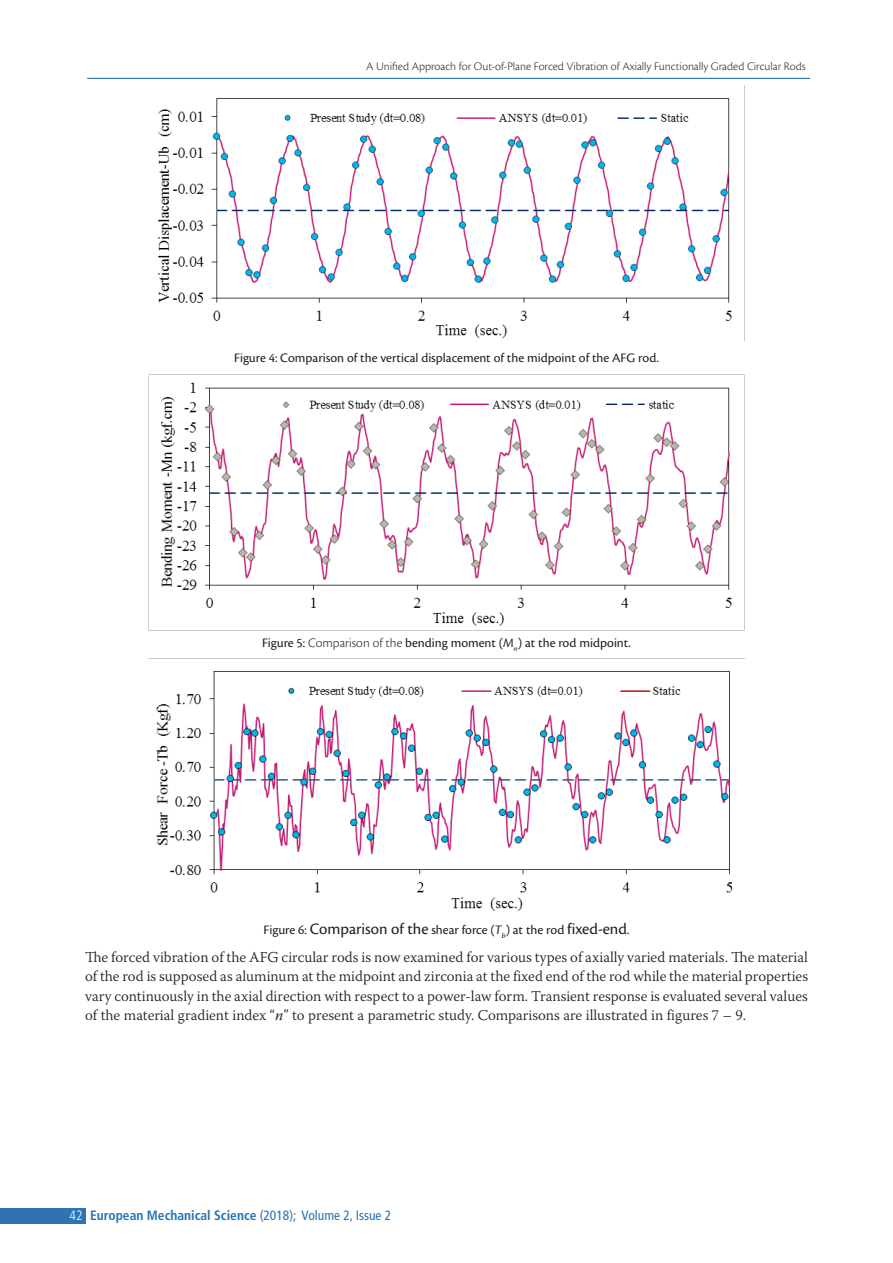
<style>
.page{position:relative;width:893px;height:1263px;background:#fff}
.page>*{position:absolute;margin:0;border:0;box-sizing:border-box;transform-origin:0 0}
.Metin{font:300 15px/19.5px "Warnock Pro";color:#231f20;text-align:justify}
.ResimYaz{font:13.5px "Cronos Pro";color:#231f20}
.t1{font:700 condensed 13.5px "Frutiger LT Std";color:#2374b6}
.t2{font:300 12px "Cronos Pro";color:#231f20}
.s1{font-weight:300}
.s2{font-style:italic}
.s3{font-size:16.5px}
.s4{font-weight:400;font-style:italic}
.s5{font-weight:300;color:#fff}
.s6{font-weight:400}
</style>
<div class="page">
<div style="left:1px;top:1208px;width:85px;height:15px;background:#2e74b4"></div>
<hr style="left:87px;top:78px;width:723px;height:1px;background:#2e74b4">
<img style="left:158px;top:85px;width:587px;height:256px">
<img style="left:148px;top:374px;width:597px;height:257px">
<img style="left:149px;top:658px;width:595px;height:254px">
<p class="t2" style="left:366px;top:60px;width:441px">A Unified Approach for Out-of-Plane Forced Vibration of Axially Functionally Graded Circular Rods</p>
<p class="ResimYaz" style="left:234px;top:350px;width:426px">Figure 4: Comparison of the vertical displacement of the midpoint of the AFG rod.</p>
<p class="ResimYaz" style="left:262px;top:635px;width:370px">Figure 5: <span class="s1">Comparison of the</span> bending moment (<span class="s2">M</span><sub>n</sub>) at the rod midpoint.</p>
<p class="ResimYaz" style="left:264px;top:922px;width:367px">Figure 6: <span class="s3">Comparison of the</span> shear force (<span class="s2">T</span><sub>b</sub>) at the rod <span class="s3">fixed-end</span>.</p>
<p class="Metin" style="left:85px;top:947px;width:724px">The forced vibration of the AFG circular rods is now examined for various types of axially varied materials. The material of the rod is supposed as aluminum at the midpoint and zirconia at the fixed end of the rod while the material properties vary continuously in the axial direction with respect to a power-law form. Transient response is evaluated several values of the material gradient index “<span class="s4">n</span>” to present a parametric study. Comparisons are illustrated in figures 7 – 9.</p>
<p class="t1" style="left:70px;top:1207px;width:323px"><span class="s5">42</span> European Mechanical Science <span class="s6">(2018); Volume 2, Issue 2</span></p>
</div>
